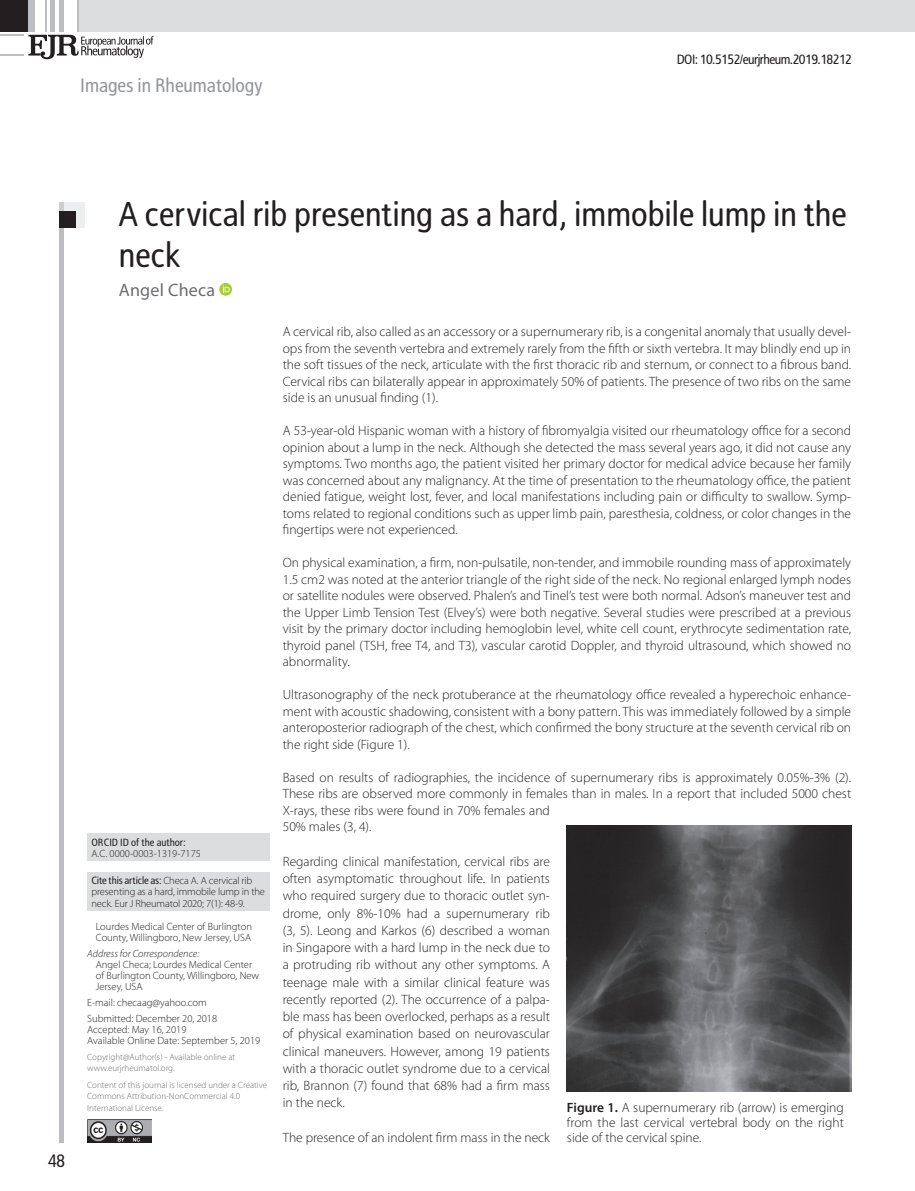
<style>
.page{position:relative;width:915px;height:1191px;background:#fff}
.page>*{position:absolute;margin:0;border:0;box-sizing:border-box;transform-origin:0 0}
.t1{font:34.5px/41.4px "Rotokas";color:#231f20}
.t2{font:19.5px "Rotokas";color:#939598}
.t3{font:18px "Myriad Pro";letter-spacing:.01em;color:#6c6d70}
.t4{font:18px "Rotokas";color:#231f20}
.t5{font:300 13.5px/16.5px "Myriad Pro";color:#231f20;text-align:justify}
.t6{font:13.5px "Rotokas";letter-spacing:-.04em;color:#231f20}
.t7{font:300 10.5px/11.2px "Myriad Pro";color:#231f20}
.t8{font:italic 300 10.5px "Myriad Pro";color:#231f20}
.t9{font:10.5px "Rotokas";color:#231f20}
.t10{font:300 9px/11.2px "Myriad Pro";color:#6c6d70}
.s1{font-family:"Rotokas";font-weight:400}
.s2{font-weight:600}
</style>
<div class="page">
<div style="left:78px;top:0;width:836px;height:31px;background:#dcdddf"></div>
<hr style="left:78px;top:0;width:1px;height:31px;background:#bdbec1">
<div style="left:0;top:0;width:31px;height:31px;background:#231f20"></div>
<div style="left:28px;top:0;width:7px;height:31px;background:#bdbec1"></div>
<hr style="left:45px;top:0;width:2px;height:31px;background:#bdbec1">
<div style="left:50px;top:0;width:5px;height:31px;background:#bdbec1"></div>
<div style="left:59px;top:0;width:5px;height:31px;background:#bdbec1"></div>
<svg style="left:0;top:35px;width:154px;height:24px"></svg>
<svg style="left:219px;top:283px;width:13px;height:13px"></svg>
<svg style="left:222px;top:285px;width:7px;height:7px"></svg>
<div style="left:59px;top:202px;width:5px;height:940px;background:#bdbec1"></div>
<svg style="left:59px;top:202px;width:26px;height:26px"></svg>
<div style="left:59px;top:211px;width:17px;height:17px;background:#231f20"></div>
<div style="left:87px;top:872px;width:182px;height:39px;background:#dcdddf"></div>
<div style="left:87px;top:833px;width:182px;height:28px;background:#dcdddf"></div>
<img style="left:87px;top:1119px;width:65px;height:23px">
<img style="left:566px;top:825px;width:284px;height:266px">
<h2 class="t2" style="left:80px;top:73px;width:183px">Images in Rheumatology</h2>
<p class="t6" style="left:676px;top:51px;width:177px">DOI: 10.5152/eurjrheum.2019.18212</p>
<h3 class="t4" style="left:48px;top:1149px;width:19px">48</h3>
<h1 class="t1" style="left:119px;top:192px;width:729px">A cervical rib presenting as a hard, immobile lump in the neck</h1>
<h3 class="t3" style="left:119px;top:278px;width:98px">Angel Checa</h3>
<p class="t9" style="left:91px;top:835px;width:96px">ORCID ID of the author:</p>
<p class="t7" style="left:91px;top:847px;width:111px">A.C. 0000-0003-1319-7175</p>
<p class="t7" style="left:91px;top:875px;width:175px"><span class="s1">Cite this article as:</span> Checa A. A cervical rib presenting as a hard, immobile lump in the neck. Eur J Rheumatol 2020; 7(1): 48-9.</p>
<p class="t7" style="left:96px;top:920px;width:158px">Lourdes Medical Center of Burlington<br>County, Willingboro, New Jersey, USA</p>
<p class="t8" style="left:87px;top:946px;width:114px">Address for Correspondence:</p>
<p class="t7" style="left:96px;top:958px;width:165px">Angel Checa; Lourdes Medical Center of Burlington County, Willingboro, New<br>Jersey, USA</p>
<p class="t7" style="left:87px;top:994px;width:131px;line-height:15.8px">E-mail: checaag@yahoo.com<br>Submitted: December 20, 2018</p>
<p class="t7" style="left:87px;top:1024px;width:174px">Accepted: May 16, 2019<br>Available Online Date: September 5, 2019</p>
<p class="t10" style="left:87px;top:1051px;width:149px">Copyright@Author(s) - Available online at www.eurjrheumatol.org.</p>
<p class="t10" style="left:87px;top:1079px;width:181px">Content of this journal is licensed under a Creative<br>Commons Attribution-NonCommercial 4.0<br>International License.</p>
<p class="t5" style="left:283px;top:323px;width:569px">A cervical rib, also called as an accessory or a supernumerary rib, is a congenital anomaly that usually devel&shy;ops from the seventh vertebra and extremely rarely from the fifth or sixth vertebra. It may blindly end up in the soft tissues of the neck, articulate with the first thoracic rib and sternum, or connect to a fibrous band.<br>Cervical ribs can bilaterally appear in approximately 50% of patients. The presence of two ribs on the same side is an unusual finding (1).</p>
<p class="t5" style="left:283px;top:422px;width:569px">A 53-year-old Hispanic woman with a history of fibromyalgia visited our rheumatology office for a second opinion about a lump in the neck. Although she detected the mass several years ago, it did not cause any symptoms. Two months ago, the patient visited her primary doctor for medical advice because her family was concerned about any malignancy. At the time of presentation to the rheumatology office, the patient denied fatigue, weight lost, fever, and local manifestations including pain or difficulty to swallow. Symp&shy;toms related to regional conditions such as upper limb pain, paresthesia, coldness, or color changes in the fingertips were not experienced.</p>
<p class="t5" style="left:283px;top:554px;width:569px">On physical examination, a firm, non-pulsatile, non-tender, and immobile rounding mass of approximately 1.5 cm2 was noted at the anterior triangle of the right side of the neck. No regional enlarged lymph nodes or satellite nodules were observed. Phalen’s and Tinel’s test were both normal. Adson’s maneuver test and the Upper Limb Tension Test (Elvey’s) were both negative. Several studies were prescribed at a previous visit by the primary doctor including hemoglobin level, white cell count, erythrocyte sedimentation rate, thyroid panel (TSH, free T4, and T3), vascular carotid Doppler, and thyroid ultrasound, which showed no abnormality.</p>
<p class="t5" style="left:283px;top:686px;width:569px">Ultrasonography of the neck protuberance at the rheumatology office revealed a hyperechoic enhance&shy;ment with acoustic shadowing, consistent with a bony pattern. This was immediately followed by a simple anteroposterior radiograph of the chest, which confirmed the bony structure at the seventh cervical rib on the right side (Figure 1).</p>
<p class="t5" style="left:283px;top:769px;width:569px;text-align:left">Based on results of radiographies, the incidence of supernumerary ribs is approximately 0.05%-3% (2).<br>These ribs are observed more commonly in females than in males. In a report that included 5000 chest X-rays, these ribs were found in 70% females and<br>50% males (3, 4).</p>
<p class="t5" style="left:283px;top:852px;width:268px;line-height:17.2px">Regarding clinical manifestation, cervical ribs are often asymptomatic throughout life. In patients who required surgery due to thoracic outlet syn&shy;drome, only 8%-10% had a supernumerary rib (3, 5). Leong and Karkos (6) described a woman in Singapore with a hard lump in the neck due to a protruding rib without any other symptoms. A teenage male with a similar clinical feature was recently reported (2). The occurrence of a palpa&shy;ble mass has been overlocked, perhaps as a result of physical examination based on neurovascular clinical maneuvers. However, among 19 patients with a thoracic outlet syndrome due to a cervical rib, Brannon (7) found that 68% had a firm mass in the neck.</p>
<p class="t5" style="left:283px;top:1129px;width:268px">The presence of an indolent firm mass in the neck</p>
<p class="t5" style="left:566px;top:1100px;width:278px;line-height:15px"><span class="s2">Figure 1.</span> A supernumerary rib (arrow) is emerging from the last cervical vertebral body on the right side of the cervical spine.</p>
</div>
